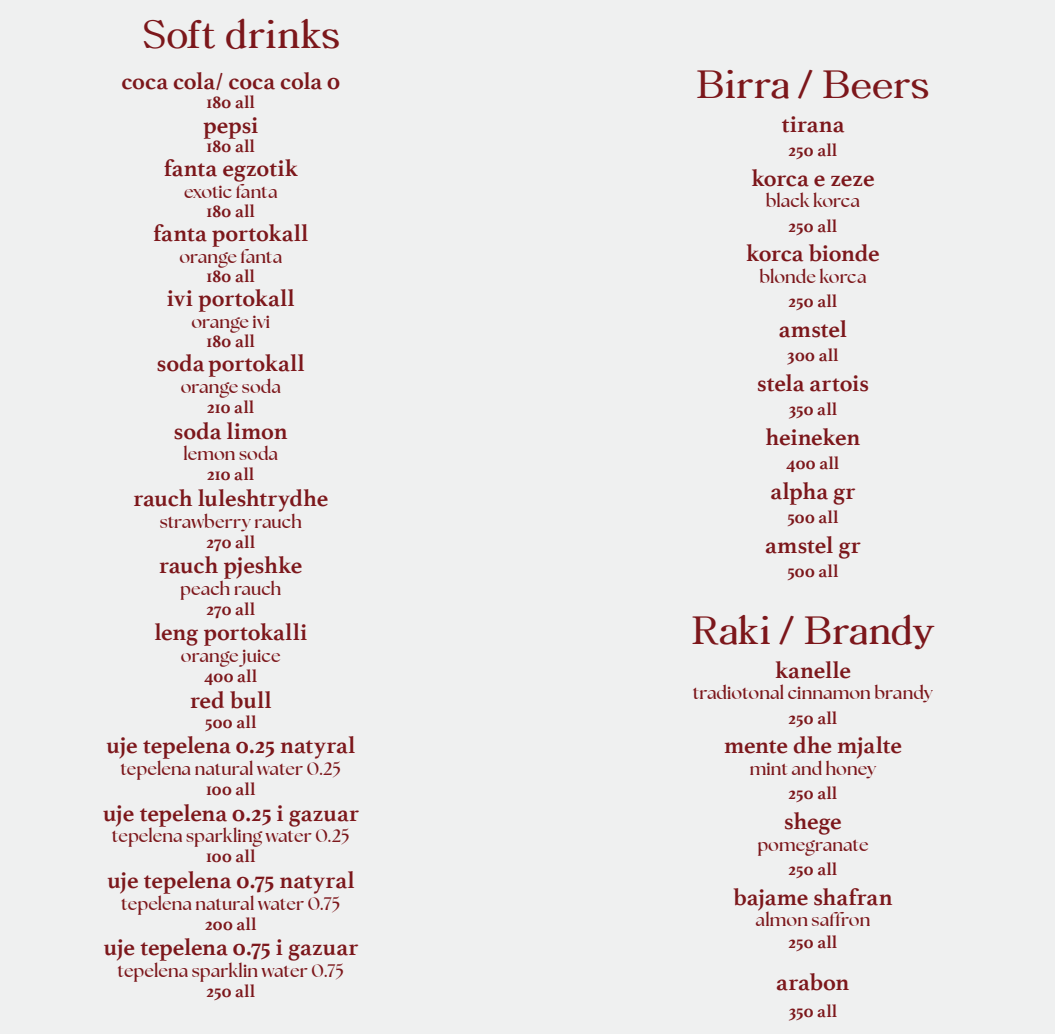
<style>
.page{position:relative;width:1055px;height:1034px;background:#fff}
.page>*{position:absolute;margin:0;border:0;box-sizing:border-box;transform-origin:0 0}
.t1{font:700 37.5px "Bellina";letter-spacing:-.01em;color:#7c171b}
.t2{font:700 24px "Athelas";letter-spacing:-.005em;color:#7c171b}
.t3{font:18px "The Seasons Bold";color:#7c171b}
.t4{font:700 18px "Athelas";letter-spacing:.01em;color:#7c171b}
</style>
<div class="page">
<div style="left:0;top:0;width:1054px;height:1033px;background:#eff0f0"></div>
<p class="t1" style="left:142px;top:11px;width:200px">Soft drinks</p>
<p class="t2" style="left:121px;top:62px;width:220px">coca cola/ coca cola 0</p>
<p class="t4" style="left:206px;top:88px;width:50px">180 all</p>
<p class="t2" style="left:203px;top:105px;width:57px">pepsi</p>
<p class="t4" style="left:206px;top:131px;width:50px">180 all</p>
<p class="t2" style="left:164px;top:149px;width:136px">fanta egzotik</p>
<p class="t3" style="left:184px;top:179px;width:95px">exotic fanta</p>
<p class="t4" style="left:206px;top:196px;width:50px">180 all</p>
<p class="t2" style="left:153px;top:214px;width:157px">fanta portokall</p>
<p class="t3" style="left:179px;top:244px;width:104px">orange fanta</p>
<p class="t4" style="left:206px;top:261px;width:50px">180 all</p>
<p class="t2" style="left:167px;top:279px;width:129px">ivi portokall</p>
<p class="t3" style="left:191px;top:309px;width:80px">orange ivi</p>
<p class="t4" style="left:206px;top:326px;width:50px">180 all</p>
<p class="t2" style="left:157px;top:344px;width:149px">soda portokall</p>
<p class="t3" style="left:181px;top:374px;width:102px">orange soda</p>
<p class="t4" style="left:207px;top:392px;width:48px">210 all</p>
<p class="t2" style="left:174px;top:411px;width:115px">soda limon</p>
<p class="t3" style="left:183px;top:442px;width:96px">lemon soda</p>
<p class="t4" style="left:207px;top:460px;width:48px">210 all</p>
<p class="t2" style="left:133px;top:478px;width:196px">rauch luleshtrydhe</p>
<p class="t3" style="left:160px;top:509px;width:143px">strawberry rauch</p>
<p class="t4" style="left:206px;top:527px;width:50px">270 all</p>
<p class="t2" style="left:159px;top:545px;width:145px">rauch pjeshke</p>
<p class="t3" style="left:180px;top:576px;width:103px">peach rauch</p>
<p class="t4" style="left:206px;top:594px;width:50px">270 all</p>
<p class="t2" style="left:154px;top:613px;width:154px">leng portokalli</p>
<p class="t3" style="left:181px;top:643px;width:101px">orange juice</p>
<p class="t4" style="left:204px;top:661px;width:54px">400 all</p>
<p class="t2" style="left:190px;top:680px;width:83px">red bull</p>
<p class="t4" style="left:205px;top:707px;width:53px">500 all</p>
<p class="t2" style="left:106px;top:726px;width:250px">uje tepelena 0.25 natyral</p>
<p class="t3" style="left:120px;top:756px;width:222px">tepelena natural water 0.25</p>
<p class="t4" style="left:206px;top:774px;width:51px">100 all</p>
<p class="t2" style="left:103px;top:793px;width:258px">uje tepelena 0.25 i gazuar</p>
<p class="t3" style="left:112px;top:823px;width:239px">tepelena sparkling water 0.25</p>
<p class="t4" style="left:206px;top:841px;width:51px">100 all</p>
<p class="t2" style="left:107px;top:860px;width:249px">uje tepelena 0.75 natyral</p>
<p class="t3" style="left:121px;top:890px;width:220px">tepelena natural water 0.75</p>
<p class="t4" style="left:205px;top:909px;width:53px">200 all</p>
<p class="t2" style="left:103px;top:927px;width:256px">uje tepelena 0.75 i gazuar</p>
<p class="t3" style="left:117px;top:958px;width:228px">tepelena sparklin water 0.75</p>
<p class="t4" style="left:206px;top:976px;width:50px">250 all</p>
<p class="t1" style="left:696px;top:61px;width:236px">Birra / Beers</p>
<p class="t2" style="left:781px;top:104px;width:65px">tirana</p>
<p class="t4" style="left:788px;top:135px;width:50px">250 all</p>
<p class="t2" style="left:751px;top:158px;width:125px">korca e zeze</p>
<p class="t3" style="left:766px;top:189px;width:96px">black korca</p>
<p class="t4" style="left:788px;top:211px;width:50px">250 all</p>
<p class="t2" style="left:746px;top:234px;width:135px">korca bionde</p>
<p class="t3" style="left:759px;top:264px;width:109px">blonde korca</p>
<p class="t4" style="left:788px;top:286px;width:50px">250 all</p>
<p class="t2" style="left:779px;top:309px;width:70px">amstel</p>
<p class="t4" style="left:787px;top:340px;width:53px">300 all</p>
<p class="t2" style="left:757px;top:363px;width:113px">stela artois</p>
<p class="t4" style="left:788px;top:394px;width:50px">350 all</p>
<p class="t2" style="left:765px;top:417px;width:96px">heineken</p>
<p class="t4" style="left:786px;top:448px;width:54px">400 all</p>
<p class="t2" style="left:770px;top:471px;width:86px">alpha gr</p>
<p class="t4" style="left:787px;top:502px;width:53px">500 all</p>
<p class="t2" style="left:765px;top:525px;width:97px">amstel gr</p>
<p class="t4" style="left:787px;top:556px;width:53px">500 all</p>
<p class="t1" style="left:691px;top:606px;width:245px">Raki / Brandy</p>
<p class="t2" style="left:775px;top:650px;width:77px">kanelle</p>
<p class="t3" style="left:693px;top:681px;width:241px">tradiotonal cinnamon brandy</p>
<p class="t4" style="left:788px;top:703px;width:50px">250 all</p>
<p class="t2" style="left:724px;top:726px;width:179px">mente dhe mjalte</p>
<p class="t3" style="left:749px;top:756px;width:128px">mint and honey</p>
<p class="t4" style="left:788px;top:778px;width:50px">250 all</p>
<p class="t2" style="left:784px;top:801px;width:59px">shege</p>
<p class="t3" style="left:757px;top:832px;width:113px">pomegranate</p>
<p class="t4" style="left:788px;top:854px;width:50px">250 all</p>
<p class="t2" style="left:733px;top:877px;width:161px">bajame shafran</p>
<p class="t3" style="left:755px;top:907px;width:116px">almon saffron</p>
<p class="t4" style="left:788px;top:926px;width:50px">250 all</p>
<p class="t2" style="left:776px;top:962px;width:75px">arabon</p>
<p class="t4" style="left:788px;top:996px;width:50px">350 all</p>
</div>
